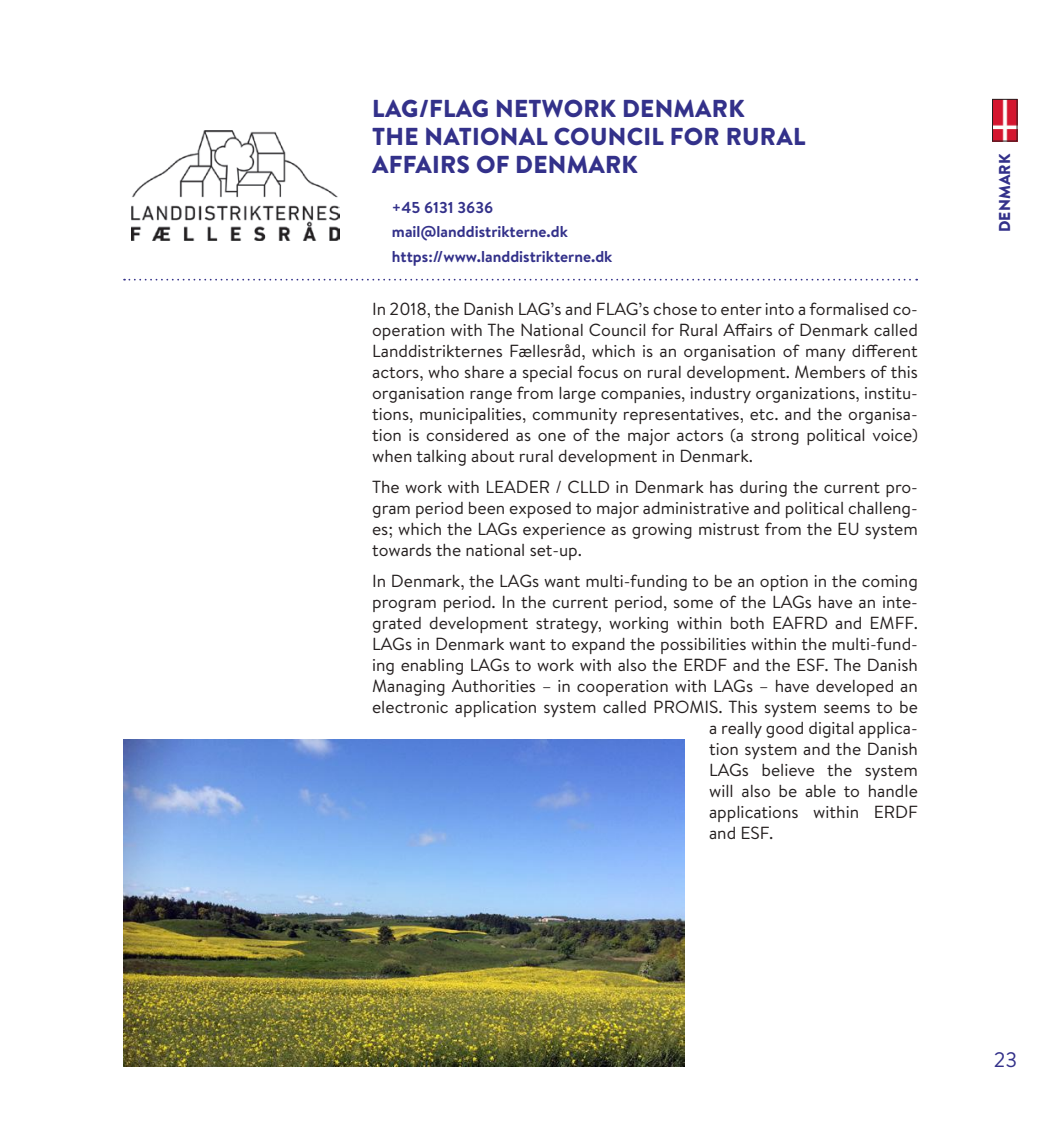
<style>
.page{position:relative;width:1042px;height:1141px;background:#fff}
.page>*{position:absolute;margin:0;border:0;box-sizing:border-box;transform-origin:0 0}
.t1{font:900 24.5px/28px "Brandon Text";letter-spacing:.01em;color:#33318a}
.t2{font:21px "Brandon Text";color:#33318a}
.t3{font:17.5px/21px "Brandon Text";color:#241f1f;text-align:justify}
.t4{font:700 15.75px/24.5px "Brandon Text";color:#33318a}
.t5{font:900 15.75px "Brandon Text";letter-spacing:.01em;color:#33318a}
</style>
<div class="page">
<svg style="left:124px;top:279px;width:793px;height:2px"></svg>
<img style="left:994px;top:101px;width:21px;height:38px">
<div style="left:992px;top:99px;width:25px;height:42px;border:1px solid #241f1f"></div>
<img style="left:132px;top:130px;width:207px;height:110px">
<img style="left:123px;top:739px;width:561px;height:328px">
<h1 class="t1" style="left:372px;top:94px;width:435px">LAG/FLAG NETWORK DENMARK<br>THE NATIONAL COUNCIL FOR RURAL<br>AFFAIRS OF DENMARK</h1>
<p class="t4" style="left:392px;top:195px;width:222px">+45 6131 3636 mail@landdistrikterne.dk https://www.landdistrikterne.dk</p>
<p class="t3" style="left:372px;top:298px;width:547px">In 2018, the Danish LAG’s and FLAG’s chose to enter into a formalised co&shy;operation with The National Council for Rural Affairs of Denmark called Landdistrikternes Fællesråd, which is an organisation of many different actors, who share a special focus on rural development. Members of this organisation range from large companies, industry organizations, institu&shy;tions, municipalities, community representatives, etc. and the organisa&shy;tion is considered as one of the major actors (a strong political voice) when talking about rural development in Denmark.</p>
<p class="t3" style="left:372px;top:476px;width:547px">The work with LEADER / CLLD in Denmark has during the current pro&shy;gram period been exposed to major administrative and political challeng&shy;es; which the LAGs experience as growing mistrust from the EU system towards the national set-up.</p>
<p class="t3" style="left:372px;top:570px;width:547px">In Denmark, the LAGs want multi-funding to be an option in the coming</p>
<p class="t3" style="left:372px;top:591px;width:547px">program period. In the current period, some of the LAGs have an inte-</p>
<p class="t3" style="left:372px;top:612px;width:547px">grated development strategy, working within both EAFRD and EMFF.</p>
<p class="t3" style="left:372px;top:633px;width:547px">LAGs in Denmark want to expand the possibilities within the multi-fund-</p>
<p class="t3" style="left:372px;top:654px;width:547px">ing enabling LAGs to work with also the ERDF and the ESF. The Danish</p>
<p class="t3" style="left:372px;top:675px;width:547px">Managing Authorities – in cooperation with LAGs – have developed an</p>
<p class="t3" style="left:372px;top:696px;width:547px">electronic application system called PROMIS. This system seems to be</p>
<p class="t3" style="left:709px;top:717px;width:210px">a really good digital applica-</p>
<p class="t3" style="left:709px;top:738px;width:210px">tion system and the Danish</p>
<p class="t3" style="left:709px;top:759px;width:210px">LAGs believe the system</p>
<p class="t3" style="left:709px;top:780px;width:210px">will also be able to handle</p>
<p class="t3" style="left:709px;top:801px;width:210px">applications within ERDF</p>
<p class="t3" style="left:709px;top:822px;width:66px">and ESF.</p>
<p class="t5" style="left:993px;top:232px;width:80px;rotate:-90deg">DENMARK</p>
<p class="t2" style="left:993px;top:1045px;width:25px">23</p>
</div>
